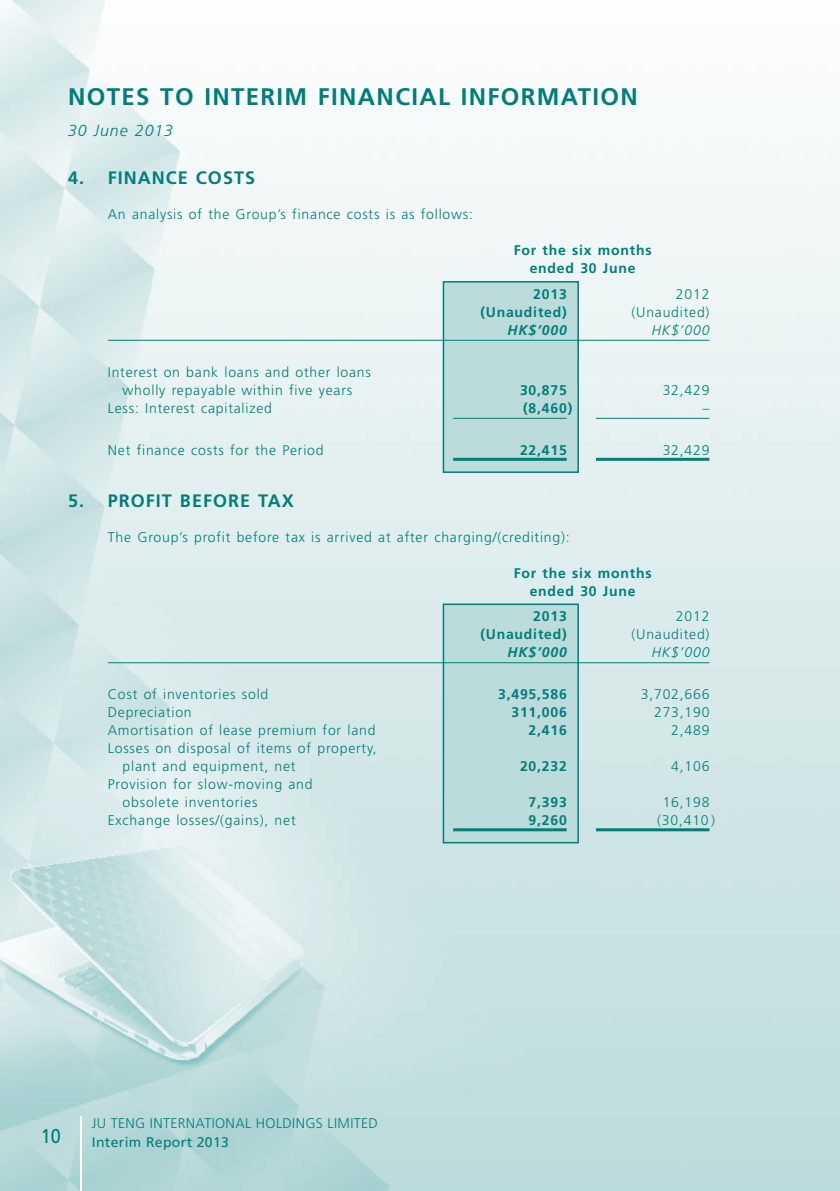
<style>
.page{position:relative;width:840px;height:1191px;background:#fff}
.page>*{position:absolute;margin:0;border:0;box-sizing:border-box;transform-origin:0 0}
.t1{font:700 24px "Frutiger LT Std";letter-spacing:.055em;color:#007e7a}
.t2{font:20px "Frutiger LT Std";color:#007e7a;scale:.9 1}
.t3{font:700 18px "Frutiger LT Std";letter-spacing:.055em;color:#007e7a}
.t4{font:italic 300 16px "Frutiger LT Std";letter-spacing:.055em;color:#007e7a}
.t5{font:300 14px/18px "Frutiger LT Std";letter-spacing:.055em;color:#007e7a}
.t6{font:700 14px/18px "Frutiger LT Std";letter-spacing:.055em;color:#007e7a;text-align:center}
.t7{font:300 14px "Frutiger LT Std";letter-spacing:.025em;color:#007e7a}
.t8{font:14px "Frutiger LT Std";letter-spacing:.025em;color:#007e7a}
.t9{font:italic 700 14px "Frutiger LT Std";letter-spacing:.055em;color:#007e7a}
.t10{font:italic 300 14px "Frutiger LT Std";letter-spacing:.055em;color:#007e7a}
</style>
<div class="page">
<img style="left:0;top:0;width:840px;height:1191px">
<hr style="left:80px;top:1116px;width:2px;height:75px;background:#fff">
<div style="left:443px;top:282px;width:135px;height:190px;background:#bcdbdb"></div>
<div style="left:442px;top:281px;width:136px;height:192px;border:2px solid #007e7a"></div>
<hr style="left:108px;top:340px;width:601px;height:1px;background:#007e7a">
<hr style="left:453px;top:418px;width:113px;height:1px;background:#007e7a">
<hr style="left:595px;top:418px;width:114px;height:1px;background:#007e7a">
<hr style="left:453px;top:458px;width:113px;height:3px;background:#007e7a">
<hr style="left:595px;top:458px;width:114px;height:3px;background:#007e7a">
<div style="left:443px;top:604px;width:135px;height:238px;background:#bcdbdb"></div>
<div style="left:442px;top:603px;width:136px;height:240px;border:2px solid #007e7a"></div>
<hr style="left:108px;top:662px;width:601px;height:1px;background:#007e7a">
<hr style="left:453px;top:828px;width:113px;height:3px;background:#007e7a">
<hr style="left:595px;top:828px;width:114px;height:3px;background:#007e7a">
<h1 class="t1" style="left:68px;top:83px;width:571px">NOTES TO INTERIM FINANCIAL INFORMATION</h1>
<p class="t4" style="left:68px;top:122px;width:107px">30 June 2013</p>
<p class="t3" style="left:68px;top:167px;width:188px">4. FINANCE COSTS</p>
<p class="t5" style="left:108px;top:205px;width:366px">An analysis of the Group’s finance costs is as follows:</p>
<p class="t6" style="left:513px;top:241px;width:139px">For the six months ended 30 June</p>
<p class="t6" style="left:533px;top:285px;width:35px">2013</p>
<p class="t5" style="left:675px;top:285px;width:35px">2012</p>
<p class="t6" style="left:480px;top:303px;width:88px">(Unaudited)</p>
<p class="t5" style="left:631px;top:303px;width:79px">(Unaudited)</p>
<p class="t9" style="left:507px;top:322px;width:61px">HK$’000</p>
<p class="t10" style="left:651px;top:322px;width:59px">HK$’000</p>
<p class="t5" style="left:108px;top:363px;width:264px;text-align:center">Interest on bank loans and other loans wholly repayable within five years</p>
<p class="t6" style="left:519px;top:381px;width:48px">30,875</p>
<p class="t5" style="left:662px;top:381px;width:48px">32,429</p>
<p class="t5" style="left:108px;top:399px;width:165px">Less: Interest capitalized</p>
<p class="t6" style="left:523px;top:399px;width:51px">(8,460)</p>
<p class="t5" style="left:702px;top:399px;width:8px">–</p>
<p class="t5" style="left:108px;top:441px;width:217px">Net finance costs for the Period</p>
<p class="t6" style="left:519px;top:441px;width:48px">22,415</p>
<p class="t5" style="left:662px;top:441px;width:48px">32,429</p>
<p class="t3" style="left:68px;top:489px;width:227px">5. PROFIT BEFORE TAX</p>
<p class="t5" style="left:108px;top:528px;width:463px">The Group’s profit before tax is arrived at after charging/(crediting):</p>
<p class="t6" style="left:513px;top:564px;width:139px">For the six months ended 30 June</p>
<p class="t6" style="left:533px;top:607px;width:35px">2013</p>
<p class="t5" style="left:675px;top:607px;width:35px">2012</p>
<p class="t6" style="left:480px;top:625px;width:88px">(Unaudited)</p>
<p class="t5" style="left:631px;top:625px;width:79px">(Unaudited)</p>
<p class="t9" style="left:507px;top:644px;width:61px">HK$’000</p>
<p class="t10" style="left:651px;top:644px;width:59px">HK$’000</p>
<p class="t5" style="left:108px;top:685px;width:162px">Cost of inventories sold</p>
<p class="t6" style="left:498px;top:685px;width:70px">3,495,586</p>
<p class="t5" style="left:640px;top:685px;width:70px">3,702,666</p>
<p class="t5" style="left:108px;top:703px;width:85px">Depreciation</p>
<p class="t6" style="left:511px;top:703px;width:57px">311,006</p>
<p class="t5" style="left:653px;top:703px;width:57px">273,190</p>
<p class="t5" style="left:108px;top:721px;width:269px">Amortisation of lease premium for land</p>
<p class="t6" style="left:528px;top:721px;width:40px">2,416</p>
<p class="t5" style="left:671px;top:721px;width:40px">2,489</p>
<p class="t5" style="left:123px;top:739px;width:255px;text-indent:-15px">Losses on disposal of items of property, plant and equipment, net</p>
<p class="t6" style="left:519px;top:757px;width:48px">20,232</p>
<p class="t5" style="left:671px;top:757px;width:40px">4,106</p>
<p class="t5" style="left:123px;top:775px;width:191px;text-indent:-15px">Provision for slow-moving and obsolete inventories</p>
<p class="t6" style="left:528px;top:793px;width:40px">7,393</p>
<p class="t5" style="left:662px;top:793px;width:48px">16,198</p>
<p class="t5" style="left:108px;top:811px;width:189px">Exchange losses/(gains), net</p>
<p class="t6" style="left:528px;top:811px;width:40px">9,260</p>
<p class="t5" style="left:657px;top:811px;width:59px">(30,410 )</p>
<h2 class="t2" style="left:41px;top:1124px;width:24px">10</h2>
<p class="t7" style="left:92px;top:1115px;width:287px">JU TENG INTERNATIONAL HOLDINGS LIMITED</p>
<p class="t8" style="left:92px;top:1134px;width:139px">Interim Report 2013</p>
</div>
